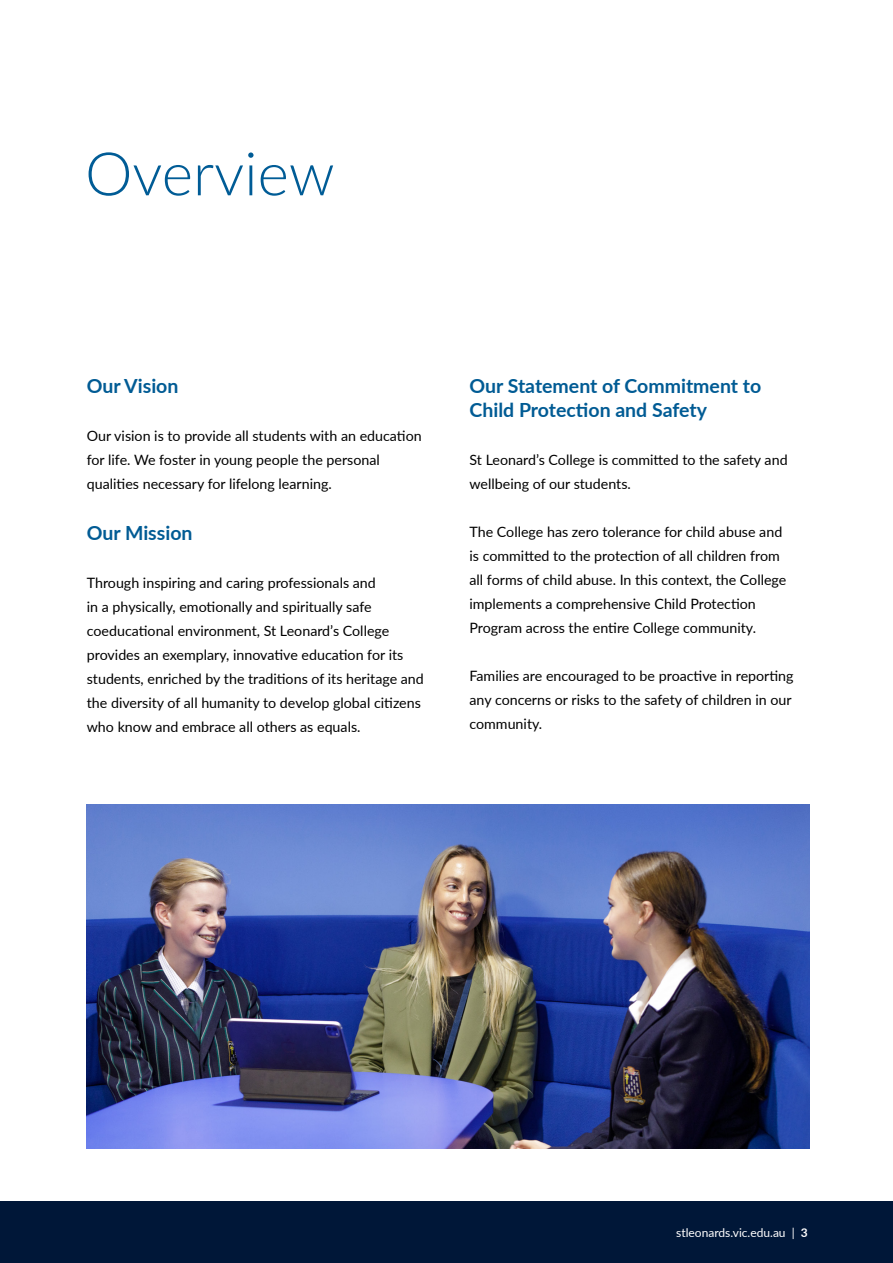
<style>
.page{position:relative;width:893px;height:1263px;background:#fff}
.page>*{position:absolute;margin:0;border:0;box-sizing:border-box;transform-origin:0 0}
.t1{font:300 60px "Lato";color:#005c96}
.t2{font:700 19.5px/24px "Lato";color:#005b94}
.t3{font:14.25px/24px "Lato";color:#000}
.t4{font:12px "Lato";color:#fff}
.s1{font-weight:700}
</style>
<div class="page">
<div style="left:0;top:1201px;width:893px;height:62px;background:#001738"></div>
<img style="left:87px;top:804px;width:723px;height:344px">
<h1 class="t1" style="left:85px;top:132px;width:251px">Overview</h1>
<h2 class="t2" style="left:87px;top:373px;width:93px">Our Vision</h2>
<p class="t3" style="left:87px;top:423px;width:336px">Our vision is to provide all students with an education for life. We foster in young people the personal qualities necessary for lifelong learning.</p>
<h2 class="t2" style="left:87px;top:520px;width:107px">Our Mission</h2>
<p class="t3" style="left:87px;top:570px;width:339px">Through inspiring and caring professionals and<br>in a physically, emotionally and spiritually safe coeducational environment, St Leonard’s College provides an exemplary, innovative education for its students, enriched by the traditions of its heritage and the diversity of all humanity to develop global citizens who know and embrace all others as equals.</p>
<h2 class="t2" style="left:469px;top:373px;width:293px">Our Statement of Commitment to<br>Child Protection and Safety</h2>
<p class="t3" style="left:469px;top:447px;width:320px">St Leonard’s College is committed to the safety and wellbeing of our students.</p>
<p class="t3" style="left:469px;top:519px;width:318px">The College has zero tolerance for child abuse and is committed to the protection of all children from all forms of child abuse. In this context, the College implements a comprehensive Child Protection Program across the entire College community.</p>
<p class="t3" style="left:469px;top:663px;width:326px">Families are encouraged to be proactive in reporting any concerns or risks to the safety of children in our community.</p>
<p class="t4" style="left:676px;top:1224px;width:133px">stleonards.vic.edu.au | <span class="s1">3</span></p>
</div>
